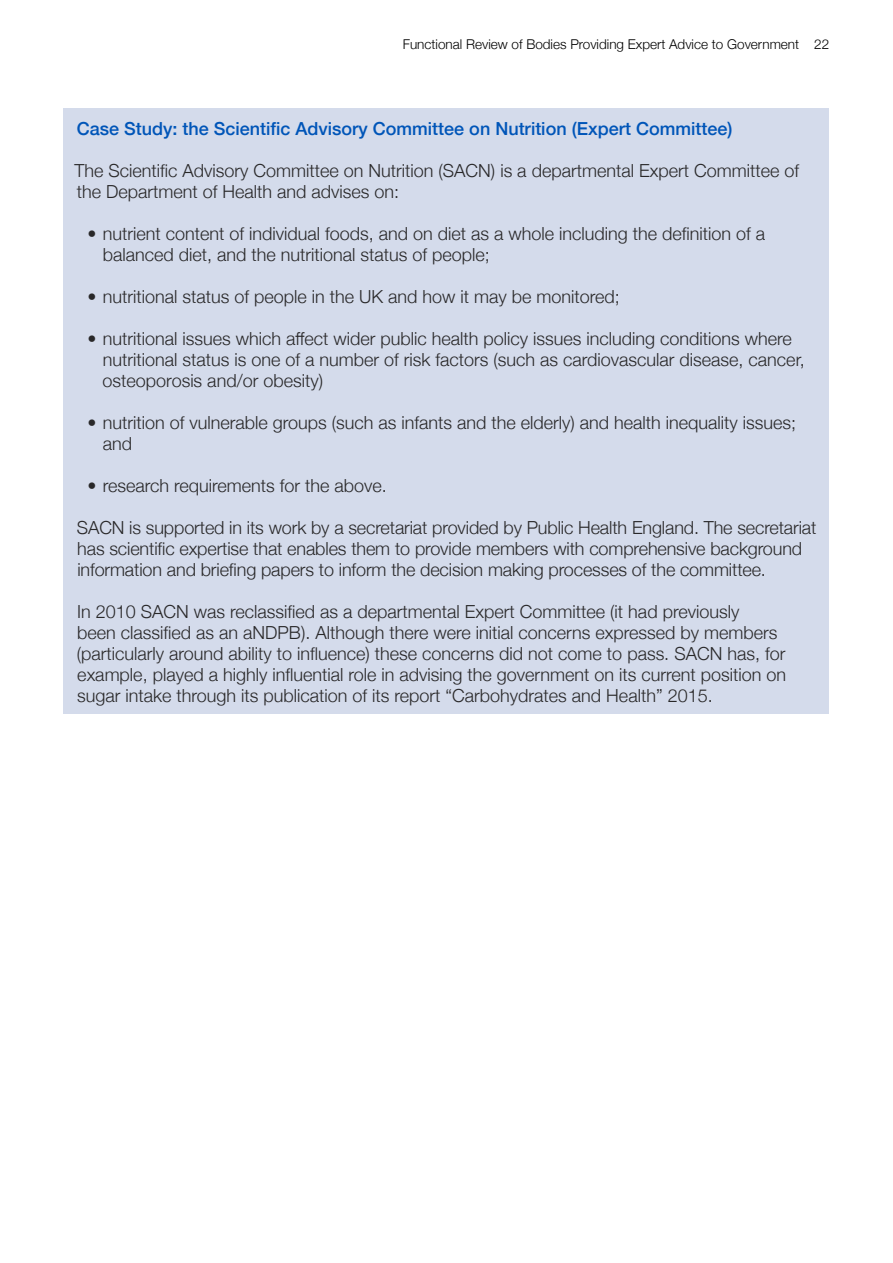
<style>
.page{position:relative;width:893px;height:1263px;background:#fff}
.page>*{position:absolute;margin:0;border:0;box-sizing:border-box;transform-origin:0 0}
.Body_numbered{font:300 18px/21px "Helvetica Neue";color:#292829}
.C_heading{font:500 18px "Helvetica Neue";color:#0055b8}
.t1{font:300 13.5px "Helvetica Neue";color:#000}
</style>
<div class="page">
<div style="left:64px;top:108px;width:765px;height:606px;background:#d4dbeb"></div>
<p class="t1" style="left:403px;top:33px;width:428px">Functional Review of Bodies Providing Expert Advice to Government 22</p>
<p class="C_heading" style="left:77px;top:114px;width:657px">Case Study: the Scientific Advisory Committee on Nutrition (Expert Committee)</p>
<p class="Body_numbered" style="left:75px;top:158px;width:726px">The Scientific Advisory Committee on Nutrition (SACN) is a departmental Expert Committee of the Department of Health and advises on:</p>
<p class="Body_numbered" style="left:103px;top:221px;width:664px;text-indent:-15px">• nutrient content of individual foods, and on diet as a whole including the definition of a balanced diet, and the nutritional status of people;</p>
<p class="Body_numbered" style="left:87px;top:284px;width:534px">• nutritional status of people in the UK and how it may be monitored;</p>
<p class="Body_numbered" style="left:103px;top:326px;width:703px;text-indent:-15px">• nutritional issues which affect wider public health policy issues including conditions where nutritional status is one of a number of risk factors (such as cardiovascular disease, cancer, osteoporosis and/or obesity)</p>
<p class="Body_numbered" style="left:103px;top:410px;width:695px;text-indent:-15px">• nutrition of vulnerable groups (such as infants and the elderly) and health inequality issues; and</p>
<p class="Body_numbered" style="left:87px;top:473px;width:301px">• research requirements for the above.</p>
<p class="Body_numbered" style="left:77px;top:515px;width:741px">SACN is supported in its work by a secretariat provided by Public Health England. The secretariat has scientific expertise that enables them to provide members with comprehensive background information and briefing papers to inform the decision making processes of the committee.</p>
<p class="Body_numbered" style="left:77px;top:599px;width:711px">In 2010 SACN was reclassified as a departmental Expert Committee (it had previously<br>been classified as an aNDPB). Although there were initial concerns expressed by members (particularly around ability to influence) these concerns did not come to pass. SACN has, for example, played a highly influential role in advising the government on its current position on sugar intake through its publication of its report “Carbohydrates and Health” 2015.</p>
</div>
